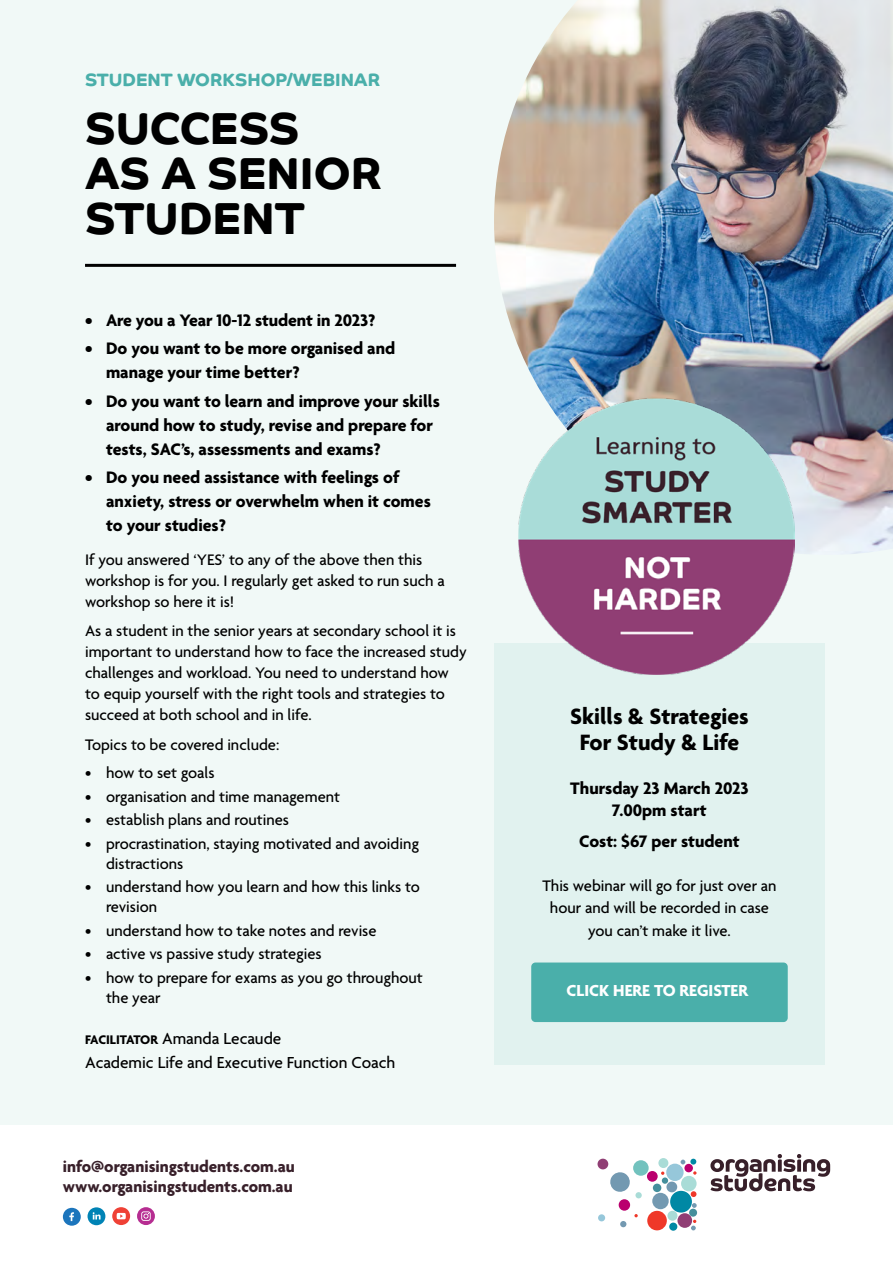
<style>
.page{position:relative;width:893px;height:1263px;background:#fff}
.page>*{position:absolute;margin:0;border:0;box-sizing:border-box;transform-origin:0 0}
.t1{font:45px/45px "Co Headline Bd";color:#000}
.t2{font:700 24px/25.5px "Agenda";color:#000;text-align:center}
.t3{font:700 18px/24px "Agenda";color:#000}
.t4{font:18px "Co Headline Bd";color:#4aafaa}
.t5{font:500 17.25px/24px "Agenda";color:#000}
.t6{font:700 17.25px/19.5px "Agenda";color:#38202a}
.t7{font:700 17.25px "Agenda";color:#fff}
.t8{font:500 16.5px/21px "Agenda";color:#000}
.s1{font-weight:700;font-size:13.5px}
</style>
<div class="page">
<div style="left:0;top:0;width:893px;height:1125px;background:#f1f9f7"></div>
<hr style="left:85px;top:264px;width:371px;height:3px;background:#000">
<div style="left:494px;top:643px;width:331px;height:422px;background:#e1f2ef"></div>
<img style="left:494px;top:0;width:399px;height:555px">
<img style="left:519px;top:399px;width:275px;height:275px">
<div style="left:531px;top:962px;width:257px;height:60px;background:#4aafaa;border-radius:4px"></div>
<div style="left:633px;top:1160px;width:16px;height:16px;background:#72c2be;border-radius:50%"></div>
<div style="left:669px;top:1222px;width:8px;height:9px;background:#0088a4;border-radius:50%"></div>
<div style="left:670px;top:1191px;width:22px;height:21px;background:#0088a4;border-radius:50%"></div>
<div style="left:647px;top:1171px;width:11px;height:11px;background:#ba006e;border-radius:50%"></div>
<div style="left:619px;top:1199px;width:11px;height:12px;background:#ba006e;border-radius:50%"></div>
<div style="left:684px;top:1164px;width:9px;height:8px;background:#ba006e;border-radius:50%"></div>
<svg style="left:693px;top:1171px;width:3px;height:4px"></svg>
<svg style="left:691px;top:1191px;width:5px;height:6px"></svg>
<svg style="left:634px;top:1214px;width:4px;height:3px"></svg>
<div style="left:647px;top:1211px;width:20px;height:19px;background:#ef3829;border-radius:50%"></div>
<div style="left:598px;top:1214px;width:7px;height:7px;background:#96c7da;border-radius:50%"></div>
<div style="left:666px;top:1163px;width:18px;height:18px;background:#96c7da;border-radius:50%"></div>
<div style="left:677px;top:1213px;width:15px;height:15px;background:#903e74;border-radius:50%"></div>
<div style="left:597px;top:1159px;width:11px;height:10px;background:#903e74;border-radius:50%"></div>
<div style="left:681px;top:1176px;width:16px;height:15px;background:#a9dcd7;border-radius:50%"></div>
<div style="left:667px;top:1211px;width:10px;height:10px;background:#a9dcd7;border-radius:50%"></div>
<div style="left:658px;top:1158px;width:10px;height:10px;background:#a9dcd7;border-radius:50%"></div>
<div style="left:635px;top:1192px;width:7px;height:6px;background:#a9dcd7;border-radius:50%"></div>
<div style="left:689px;top:1209px;width:8px;height:8px;background:#448f9c;border-radius:50%"></div>
<div style="left:653px;top:1183px;width:8px;height:9px;background:#448f9c;border-radius:50%"></div>
<div style="left:662px;top:1177px;width:6px;height:7px;background:#448f9c;border-radius:50%"></div>
<svg style="left:610px;top:1172px;width:20px;height:20px"></svg>
<div style="left:652px;top:1193px;width:17px;height:16px;background:#7399b1;border-radius:50%"></div>
<svg style="left:681px;top:1159px;width:15px;height:5px"></svg>
<svg style="left:692px;top:1203px;width:5px;height:5px"></svg>
<svg style="left:691px;top:1220px;width:5px;height:10px"></svg>
<div style="left:666px;top:1181px;width:11px;height:11px;background:#7399b1;border-radius:50%"></div>
<svg style="left:620px;top:1221px;width:6px;height:6px"></svg>
<svg style="left:710px;top:1154px;width:120px;height:37px"></svg>
<svg style="left:63px;top:1208px;width:18px;height:18px"></svg>
<svg style="left:88px;top:1207px;width:17px;height:18px"></svg>
<svg style="left:112px;top:1207px;width:18px;height:18px"></svg>
<svg style="left:137px;top:1207px;width:18px;height:18px"></svg>
<p class="t4" style="left:85px;top:69px;width:297px">STUDENT WORKSHOP/WEBINAR</p>
<h1 class="t1" style="left:85px;top:106px;width:298px">SUCCESS<br>AS A SENIOR<br>STUDENT</h1>
<p class="t3" style="left:85px;top:309px;width:292px">• Are you a Year 10-12 student in 2023?</p>
<p class="t3" style="left:106px;top:338px;width:291px;text-indent:-21px">• Do you want to be more organised and manage your time better?</p>
<p class="t3" style="left:106px;top:390px;width:335px;text-indent:-21px">• Do you want to learn and improve your skills around how to study, revise and prepare for tests, SAC’s, assessments and exams?</p>
<p class="t3" style="left:106px;top:466px;width:326px;text-indent:-21px">• Do you need assistance with feelings of anxiety, stress or overwhelm when it comes to your studies?</p>
<p class="t8" style="left:85px;top:550px;width:361px">If you answered ‘YES’ to any of the above then this workshop is for you. I regularly get asked to run such a workshop so here it is!</p>
<p class="t8" style="left:85px;top:621px;width:383px">As a student in the senior years at secondary school it is important to understand how to face the increased study challenges and workload. You need to understand how to equip yourself with the right tools and strategies to succeed at both school and in life.</p>
<p class="t8" style="left:85px;top:735px;width:196px">Topics to be covered include:</p>
<p class="t8" style="left:85px;top:763px;width:131px">• how to set goals</p>
<p class="t8" style="left:85px;top:787px;width:256px">• organisation and time management</p>
<p class="t8" style="left:85px;top:810px;width:205px">• establish plans and routines</p>
<p class="t8" style="left:106px;top:835px;width:314px;line-height:19.5px;text-indent:-21px">• procrastination, staying motivated and avoiding distractions</p>
<p class="t8" style="left:106px;top:878px;width:315px;line-height:19.5px;text-indent:-21px">• understand how you learn and how this links to revision</p>
<p class="t8" style="left:85px;top:921px;width:293px">• understand how to take notes and revise</p>
<p class="t8" style="left:85px;top:944px;width:238px">• active vs passive study strategies</p>
<p class="t8" style="left:106px;top:969px;width:318px;line-height:19.5px;text-indent:-21px">• how to prepare for exams as you go throughout the year</p>
<p class="t5" style="left:85px;top:1027px;width:312px"><span class="s1">FACILITATOR</span> Amanda Lecaude<br>Academic Life and Executive Function Coach</p>
<p class="t6" style="left:63px;top:1158px;width:233px">info@organisingstudents.com.au www.organisingstudents.com.au</p>
<h2 class="t2" style="left:570px;top:705px;width:180px">Skills &amp; Strategies<br>For Study &amp; Life</h2>
<p class="t3" style="left:570px;top:778px;width:180px;line-height:22.5px;text-align:center">Thursday 23 March 2023<br>7.00pm start</p>
<p class="t3" style="left:579px;top:830px;width:162px">Cost: $67 per student</p>
<p class="t8" style="left:542px;top:875px;width:236px;line-height:22.5px;text-align:center">This webinar will go for just over an hour and will be recorded in case you can’t make it live.</p>
<p class="t7" style="left:566px;top:981px;width:183px">CLICK HERE TO REGISTER</p>
</div>
